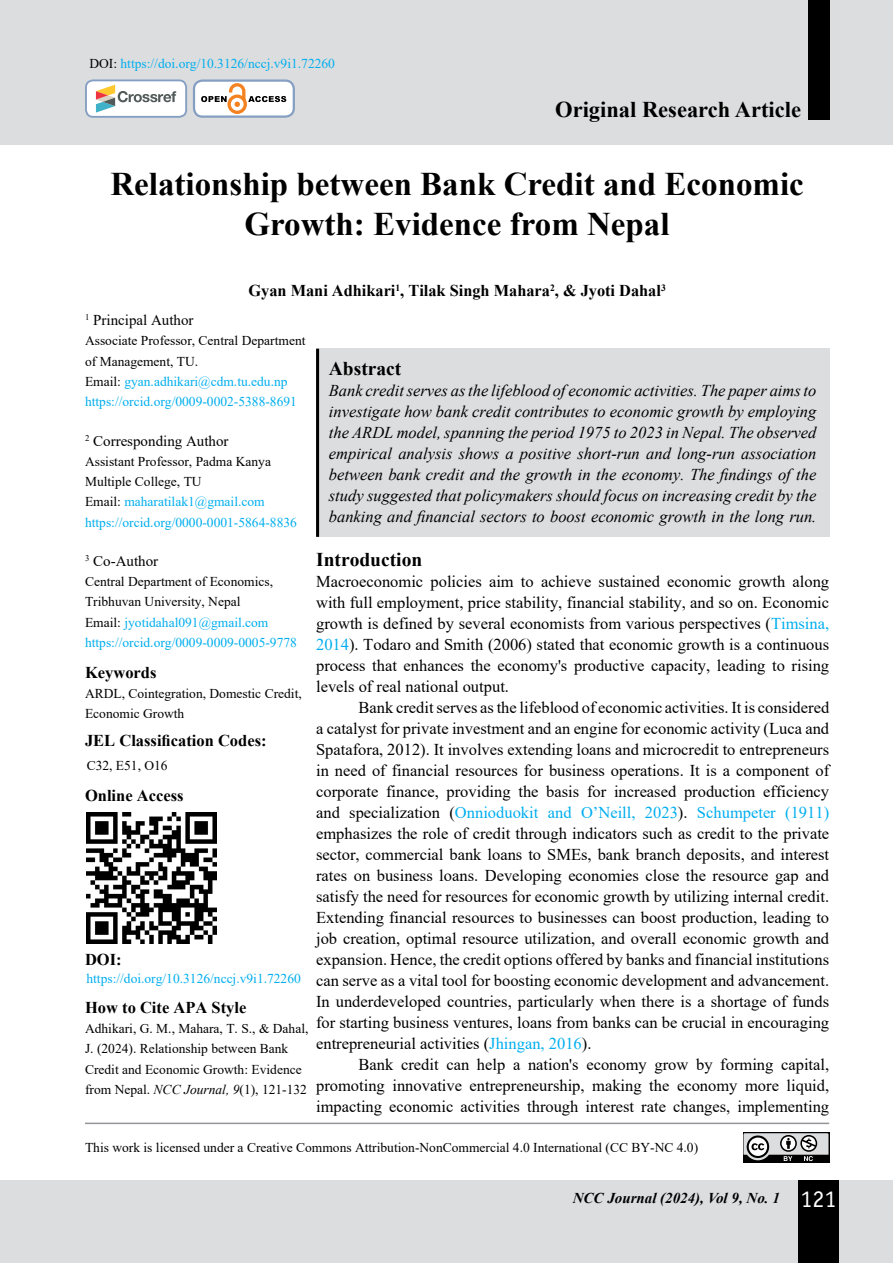
<style>
.page{position:relative;width:893px;height:1263px;background:#fff}
.page>*{position:absolute;margin:0;border:0;box-sizing:border-box;transform-origin:0 0}
.t1{font:700 33px/39.6px "Times New Roman";color:#000;text-align:center}
.t2{font:700 22.5px "Times New Roman";color:#000}
.t3{font:700 19.5px "Times New Roman";color:#000}
.t4{font:16.5px/21px "Times New Roman";color:#000;text-align:justify}
.t5{font:italic 16.5px/21px "Times New Roman";color:#000;text-align:justify}
.t6{font:700 16.5px "Times New Roman";color:#000}
.t7{font:15px "Times New Roman";color:#000}
.t8{font:italic 700 15px "Times New Roman";color:#000}
.t9{font:13.5px/20.2px "Times New Roman";color:#000}
.t10{font:13.5px/20.2px "Times New Roman";color:#00aeef}
.s1{color:#000}
.s2{color:#00aeef}
.s3{font-style:italic}
.s4{font-family:"Officina Sans Std";font-weight:400;font-style:normal;font-size:24px;color:#fff}
</style>
<div class="page">
<div style="left:0;top:0;width:893px;height:145px;background:#dcddde"></div>
<div style="left:0;top:1180px;width:893px;height:83px;background:#dcddde"></div>
<div style="left:808px;top:0;width:21px;height:120px;background:#000"></div>
<div style="left:798px;top:1180px;width:41px;height:83px;background:#000"></div>
<div style="left:86px;top:80px;width:100px;height:37px;background:#fff;border-radius:7px"></div>
<div style="left:85px;top:79px;width:102px;height:39px;border:2px solid #859fc3;border-radius:7px"></div>
<svg style="left:96px;top:85px;width:80px;height:28px"></svg>
<div style="left:194px;top:81px;width:100px;height:36px;background:#fff;border-radius:9px"></div>
<div style="left:193px;top:79px;width:102px;height:39px;border:2px solid #859fc3;border-radius:9px"></div>
<svg style="left:201px;top:81px;width:85px;height:35px"></svg>
<div style="left:316px;top:349px;width:513px;height:188px;background:#dcddde"></div>
<hr style="left:316px;top:349px;width:3px;height:188px;background:#000">
<hr style="left:85px;top:1122px;width:744px;height:2px;background:#939598">
<div style="left:743px;top:1132px;width:86px;height:31px;background:#000"></div>
<svg style="left:743px;top:1133px;width:85px;height:28px"></svg>
<img style="left:86px;top:813px;width:131px;height:130px">
<p class="t10" style="left:89px;top:53px;width:247px"><span class="s1">DOI:</span> https://doi.org/10.3126/nccj.v9i1.72260</p>
<h2 class="t2" style="left:555px;top:93px;width:247px">Original Research Article</h2>
<h1 class="t1" style="left:110px;top:164px;width:695px">Relationship between Bank Credit and Economic<br>Growth: Evidence from Nepal</h1>
<p class="t7" style="left:85px;top:309px;width:110px"><sup>1</sup> Principal Author</p>
<p class="t6" style="left:248px;top:279px;width:419px">Gyan Mani Adhikari<sup>1</sup>, Tilak Singh Mahara<sup>2</sup>, &amp; Jyoti Dahal<sup>3</sup></p>
<p class="t10" style="left:85px;top:330px;width:222px"><span class="s1">Associate Professor, Central Department of Management, TU.<br>Email:</span> gyan.adhikari@cdm.tu.edu.np https://orcid.org/0009-0002-5388-8691</p>
<p class="t3" style="left:329px;top:354px;width:74px">Abstract</p>
<p class="t5" style="left:329px;top:379px;width:489px">Bank credit serves as the lifeblood of economic activities. The paper aims to investigate how bank credit contributes to economic growth by employing the ARDL model, spanning the period 1975 to 2023 in Nepal. The observed empirical analysis shows a positive short-run and long-run association between bank credit and the growth in the economy. The findings of the study suggested that policymakers should focus on increasing credit by the banking and financial sectors to boost economic growth in the long run.</p>
<p class="t7" style="left:85px;top:430px;width:145px"><sup>2</sup> Corresponding Author</p>
<p class="t10" style="left:85px;top:451px;width:213px"><span class="s1">Assistant Professor, Padma Kanya Multiple College, TU<br>Email:</span> maharatilak1@gmail.com https://orcid.org/0000-0001-5864-8836</p>
<p class="t7" style="left:85px;top:550px;width:75px"><sup>3</sup> Co-Author</p>
<p class="t3" style="left:316px;top:545px;width:108px">Introduction</p>
<p class="t4" style="left:316px;top:570px;width:515px">Macroeconomic policies aim to achieve sustained economic growth along with full employment, price stability, financial stability, and so on. Economic growth is defined by several economists from various perspectives (<span class="s2">Timsina, 2014</span>). Todaro and Smith (2006) stated that economic growth is a continuous process that enhances the economy's productive capacity, leading to rising levels of real national output.</p>
<p class="t4" style="left:316px;top:696px;width:515px;text-indent:43px">Bank credit serves as the lifeblood of economic activities. It is considered a catalyst for private investment and an engine for economic activity (Luca and Spatafora, 2012). It involves extending loans and microcredit to entrepreneurs in need of financial resources for business operations. It is a component of corporate finance, providing the basis for increased production efficiency and specialization (<span class="s2">Onnioduokit and O’Neill, 2023</span>). <span class="s2">Schumpeter (1911) </span>emphasizes the role of credit through indicators such as credit to the private sector, commercial bank loans to SMEs, bank branch deposits, and interest rates on business loans. Developing economies close the resource gap and satisfy the need for resources for economic growth by utilizing internal credit.<br>Extending financial resources to businesses can boost production, leading to job creation, optimal resource utilization, and overall economic growth and expansion. Hence, the credit options offered by banks and financial institutions can serve as a vital tool for boosting economic development and advancement.<br>In underdeveloped countries, particularly when there is a shortage of funds for starting business ventures, loans from banks can be crucial in encouraging entrepreneurial activities (<span class="s2">Jhingan, 2016</span>).</p>
<p class="t4" style="left:316px;top:1054px;width:515px;text-indent:43px">Bank credit can help a nation's economy grow by forming capital, promoting innovative entrepreneurship, making the economy more liquid, impacting economic activities through interest rate changes, implementing</p>
<p class="t9" style="left:85px;top:571px;width:213px">Central Department of Economics, Tribhuvan University, Nepal<br>Email: <span class="s2">jyotidahal091@gmail.com https://orcid.org/0009-0009-0005-9778</span></p>
<p class="t6" style="left:85px;top:660px;width:73px">Keywords</p>
<p class="t9" style="left:85px;top:683px;width:218px">ARDL, Cointegration, Domestic Credit,<br>Economic Growth</p>
<p class="t6" style="left:85px;top:729px;width:183px">JEL Classification Codes:</p>
<p class="t9" style="left:87px;top:754px;width:82px">C32, E51, O16</p>
<p class="t6" style="left:85px;top:784px;width:100px">Online Access</p>
<p class="t6" style="left:85px;top:948px;width:38px">DOI:</p>
<p class="t6" style="left:85px;top:995px;width:163px">How to Cite APA Style</p>
<p class="t9" style="left:85px;top:1018px;width:225px">Adhikari, G. M., Mahara, T. S., &amp; Dahal, J. (2024). Relationship between Bank Credit and Economic Growth: Evidence from Nepal. <span class="s3">NCC Journal, 9</span>(1), 121-132</p>
<p class="t10" style="left:86px;top:968px;width:216px">https://doi.org/10.3126/nccj.v9i1.72260</p>
<p class="t9" style="left:85px;top:1137px;width:615px">This work is licensed under a Creative Commons Attribution-NonCommercial 4.0 International (CC BY-NC 4.0)</p>
<p class="t8" style="left:573px;top:1187px;width:265px">NCC Journal (2024), Vol 9, No. 1 <span class="s4">121</span></p>
</div>
